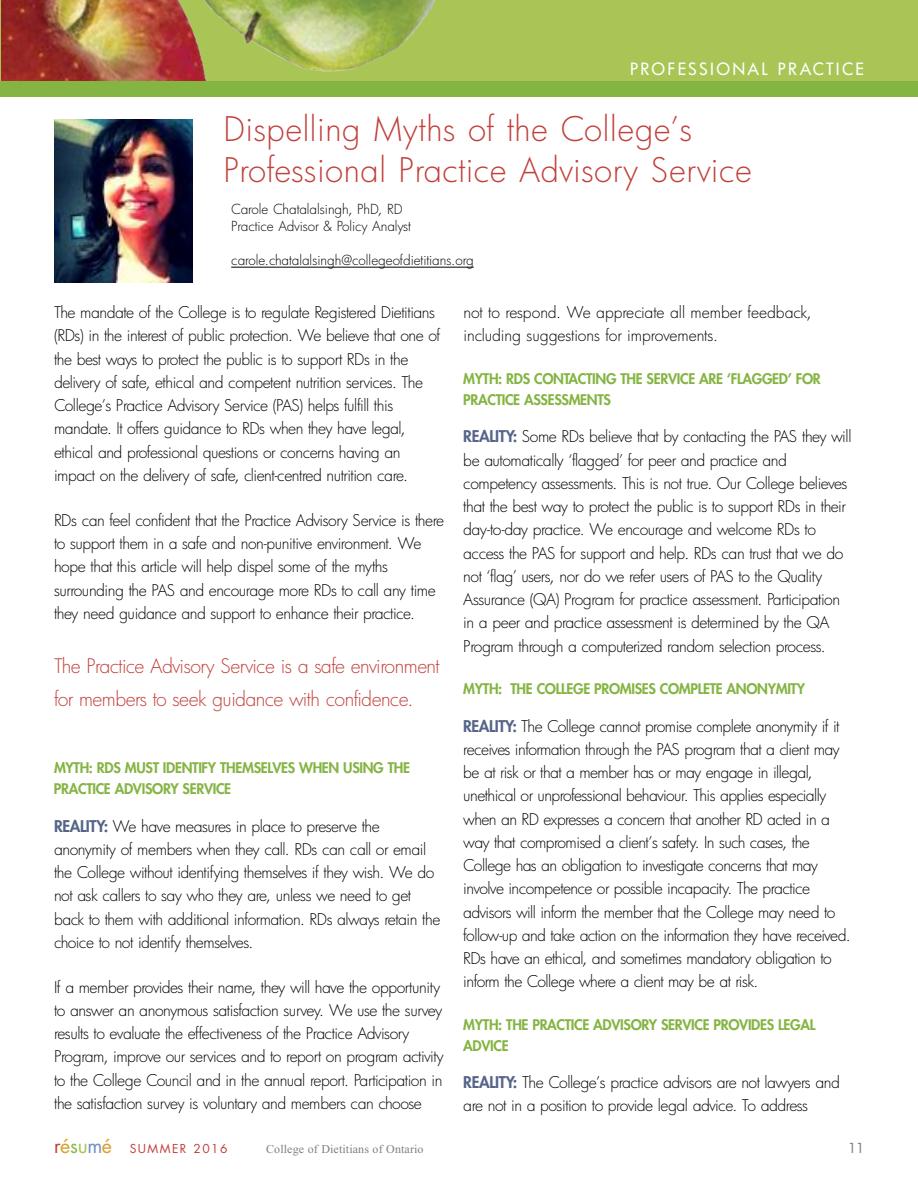
<style>
.page{position:relative;width:918px;height:1188px;background:#fff}
.page>*{position:absolute;margin:0;border:0;box-sizing:border-box;transform-origin:0 0}
.t1{font:300 33px/40.5px "Futura";letter-spacing:.015em;color:#c1403b}
.t2{font:300 19.5px/33px "Futura";letter-spacing:-.03em;color:#c1403b}
.t3{font:500 16.5px "Futura";letter-spacing:.14em;color:#fff}
.t4{font:300 15.75px/23.2px "Futura";letter-spacing:-.03em;color:#000}
.t5{font:300 15.75px/23.2px "Futura";letter-spacing:-.005em;color:#000}
.t6{font:800 14.25px/21px "Futura";letter-spacing:-.025em;color:#84b442}
.t7{font:300 13.5px/17.2px "Futura";color:#000}
.t8{font:500 13.5px "Futura";color:#808080}
.t9{font:12px "Times New Roman";letter-spacing:.01em;color:#808080}
.t10{font:12px "Futura";letter-spacing:.125em;color:#c1403b}
.s1{font-weight:800;color:#556489}
.s2{font-size:19.5px}
.s3{font-size:19.5px;color:#d9a02d}
.s4{font-size:19.5px;color:#8ab74b}
.s5{font-size:19.5px;color:#a8c556}
.s6{font-size:19.5px;color:#6f90c2}
</style>
<div class="page">
<div style="left:0;top:0;width:918px;height:84px;background:#a8c556"></div>
<img style="left:207px;top:0;width:228px;height:72px">
<img style="left:1px;top:0;width:206px;height:82px">
<div style="left:0;top:82px;width:918px;height:15px;background:#84b442"></div>
<img style="left:54px;top:120px;width:138px;height:162px">
<hr style="left:231px;top:267px;width:243px;height:1px;background:#000">
<p class="t3" style="left:630px;top:59px;width:235px">PROFESSIONAL PRACTICE</p>
<h1 class="t1" style="left:223px;top:110px;width:530px">Dispelling Myths of the College’s<br>Professional Practice Advisory Service</h1>
<p class="t7" style="left:231px;top:200px;width:181px">Carole Chatalalsingh, PhD, RD<br>Practice Advisor &amp; Policy Analyst</p>
<p class="t7" style="left:231px;top:252px;width:244px">carole.chatalalsingh@collegeofdietitians.org</p>
<p class="t4" style="left:54px;top:301px;width:388px">The mandate of the College is to regulate Registered Dietitians (RDs) in the interest of public protection. We believe that one of the best ways to protect the public is to support RDs in the delivery of safe, ethical and competent nutrition services. The College’s Practice Advisory Service (PAS) helps fulfill this mandate. It offers guidance to RDs when they have legal, ethical and professional questions or concerns having an impact on the delivery of safe, client-centred nutrition care.</p>
<p class="t4" style="left:54px;top:509px;width:392px">RDs can feel confident that the Practice Advisory Service is there to support them in a safe and non-punitive environment. We hope that this article will help dispel some of the myths surrounding the PAS and encourage more RDs to call any time they need guidance and support to enhance their practice.</p>
<p class="t2" style="left:54px;top:650px;width:387px">The Practice Advisory Service is a safe environment for members to seek guidance with confidence.</p>
<p class="t6" style="left:54px;top:758px;width:358px">MYTH: RDS MUST IDENTIFY THEMSELVES WHEN USING THE<br>PRACTICE ADVISORY SERVICE</p>
<p class="t4" style="left:54px;top:814px;width:388px"><span class="s1">REALITY:</span> We have measures in place to preserve the anonymity of members when they call. RDs can call or email the College without identifying themselves if they wish. We do not ask callers to say who they are, unless we need to get back to them with additional information. RDs always retain the choice to not identify themselves.</p>
<p class="t4" style="left:54px;top:976px;width:391px">If a member provides their name, they will have the opportunity to answer an anonymous satisfaction survey. We use the survey results to evaluate the effectiveness of the Practice Advisory Program, improve our services and to report on program activity to the College Council and in the annual report. Participation in the satisfaction survey is voluntary and members can choose</p>
<p class="t5" style="left:463px;top:301px;width:350px">not to respond. We appreciate all member feedback, including suggestions for improvements.</p>
<p class="t6" style="left:463px;top:368px;width:359px">MYTH: RDS CONTACTING THE SERVICE ARE ‘FLAGGED’ FOR<br>PRACTICE ASSESSMENTS</p>
<p class="t4" style="left:463px;top:425px;width:390px"><span class="s1">REALITY:</span> Some RDs believe that by contacting the PAS they will be automatically ‘flagged’ for peer and practice and competency assessments. This is not true. Our College believes that the best way to protect the public is to support RDs in their day-to-day practice. We encourage and welcome RDs to access the PAS for support and help. RDs can trust that we do not ‘flag’ users, nor do we refer users of PAS to the Quality Assurance (QA) Program for practice assessment. Participation in a peer and practice assessment is determined by the QA Program through a computerized random selection process.</p>
<p class="t6" style="left:463px;top:678px;width:343px">MYTH: THE COLLEGE PROMISES COMPLETE ANONYMITY</p>
<p class="t4" style="left:463px;top:714px;width:389px"><span class="s1">REALITY:</span> The College cannot promise complete anonymity if it receives information through the PAS program that a client may be at risk or that a member has or may engage in illegal, unethical or unprofessional behaviour. This applies especially when an RD expresses a concern that another RD acted in a way that compromised a client’s safety. In such cases, the College has an obligation to investigate concerns that may involve incompetence or possible incapacity. The practice advisors will inform the member that the College may need to follow-up and take action on the information they have received.<br>RDs have an ethical, and sometimes mandatory obligation to inform the College where a client may be at risk.</p>
<p class="t6" style="left:463px;top:1014px;width:354px">MYTH: THE PRACTICE ADVISORY SERVICE PROVIDES LEGAL<br>ADVICE</p>
<p class="t4" style="left:463px;top:1071px;width:378px"><span class="s1">REALITY:</span> The College’s practice advisors are not lawyers and are not in a position to provide legal advice. To address</p>
<p class="t10" style="left:54px;top:1140px;width:175px"><span class="s2">r</span><span class="s3">é</span><span class="s4">s</span><span class="s5">u</span><span class="s6">m</span><span class="s3">é</span> SUMMER 2016</p>
<p class="t9" style="left:266px;top:1141px;width:159px">College of Dietitians of Ontario</p>
<p class="t8" style="left:848px;top:1140px;width:17px">11</p>
</div>
